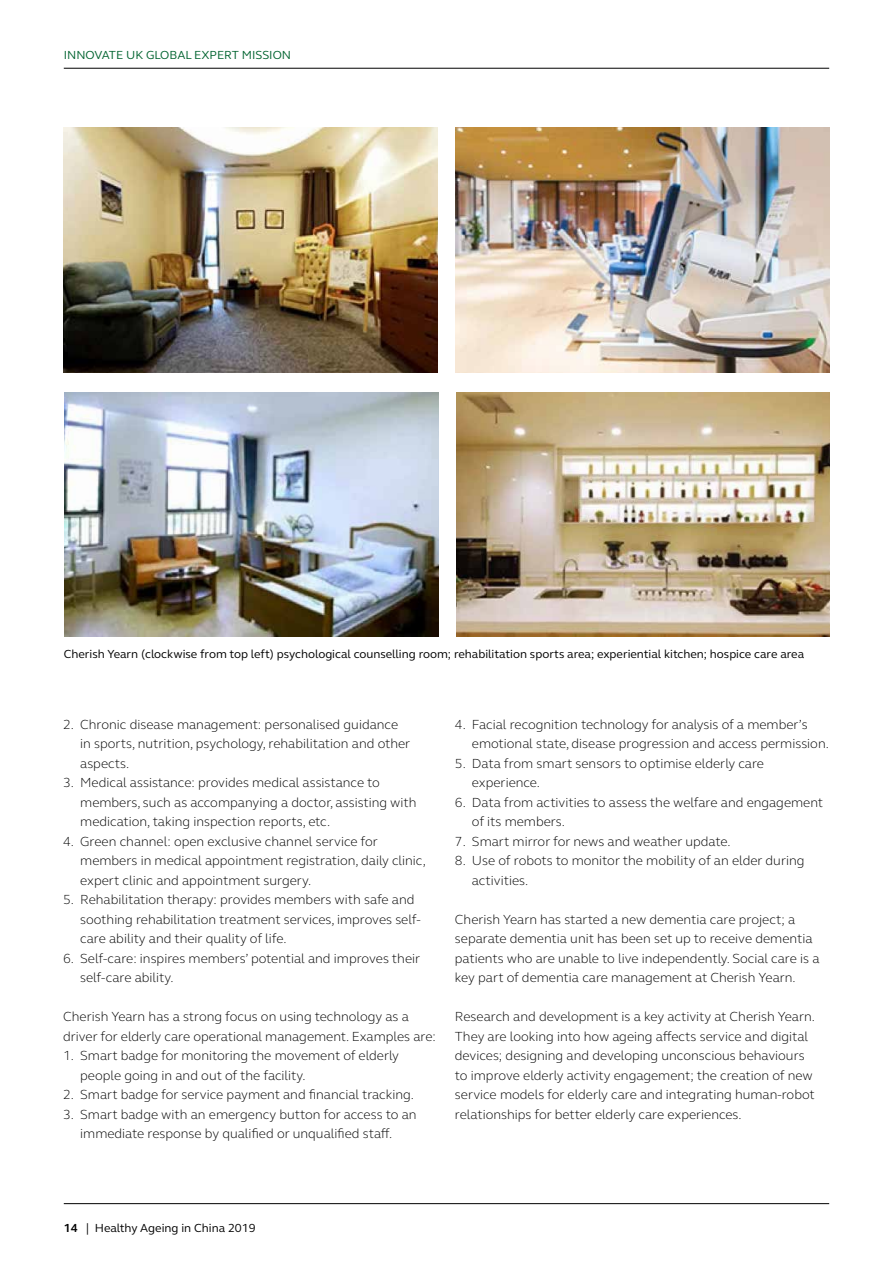
<style>
.page{position:relative;width:893px;height:1263px;background:#fff}
.page>*{position:absolute;margin:0;border:0;box-sizing:border-box;transform-origin:0 0}
.t1{font:300 13.5px/19.5px "FS Elliot";color:#000}
.t2{font:12px "FS Elliot";color:#000}
.t3{font:12px "FS Elliot";color:#00632f}
.s1{font-weight:700}
</style>
<div class="page">
<hr style="left:64px;top:1203px;width:765px;height:1px;background:#000">
<hr style="left:64px;top:68px;width:765px;height:1px;background:#000">
<img style="left:64px;top:128px;width:373px;height:244px">
<img style="left:455px;top:128px;width:374px;height:244px">
<img style="left:64px;top:392px;width:374px;height:245px">
<img style="left:456px;top:392px;width:374px;height:245px">
<p class="t3" style="left:64px;top:47px;width:229px">INNOVATE UK GLOBAL EXPERT MISSION</p>
<p class="t2" style="left:64px;top:645px;width:742px">Cherish Yearn (clockwise from top left) psychological counselling room; rehabilitation sports area; experiential kitchen; hospice care area</p>
<p class="t1" style="left:80px;top:714px;width:332px;text-indent:-17px">2. Chronic disease management: personalised guidance in sports, nutrition, psychology, rehabilitation and other aspects.</p>
<p class="t1" style="left:80px;top:772px;width:338px;text-indent:-17px">3. Medical assistance: provides medical assistance to members, such as accompanying a doctor, assisting with medication, taking inspection reports, etc.</p>
<p class="t1" style="left:80px;top:831px;width:347px;text-indent:-17px">4. Green channel: open exclusive channel service for members in medical appointment registration, daily clinic, expert clinic and appointment surgery.</p>
<p class="t1" style="left:80px;top:889px;width:342px;text-indent:-17px">5. Rehabilitation therapy: provides members with safe and soothing rehabilitation treatment services, improves self&shy;care ability and their quality of life.</p>
<p class="t1" style="left:80px;top:948px;width:341px;text-indent:-17px">6. Self-care: inspires members’ potential and improves their self-care ability.</p>
<p class="t1" style="left:63px;top:1006px;width:374px">Cherish Yearn has a strong focus on using technology as a driver for elderly care operational management. Examples are:</p>
<p class="t1" style="left:80px;top:1045px;width:320px;text-indent:-17px">1. Smart badge for monitoring the movement of elderly people going in and out of the facility.</p>
<p class="t1" style="left:63px;top:1084px;width:352px">2. Smart badge for service payment and financial tracking.</p>
<p class="t1" style="left:63px;top:1104px;width:355px;text-align:center">3. Smart badge with an emergency button for access to an immediate response by qualified or unqualified staff.</p>
<p class="t1" style="left:472px;top:714px;width:358px;text-indent:-17px">4. Facial recognition technology for analysis of a member’s emotional state, disease progression and access permission.</p>
<p class="t1" style="left:472px;top:753px;width:294px;text-indent:-17px">5. Data from smart sensors to optimise elderly care experience.</p>
<p class="t1" style="left:472px;top:792px;width:353px;text-indent:-17px">6. Data from activities to assess the welfare and engagement of its members.</p>
<p class="t1" style="left:455px;top:831px;width:277px">7. Smart mirror for news and weather update.</p>
<p class="t1" style="left:472px;top:850px;width:334px;text-indent:-17px">8. Use of robots to monitor the mobility of an elder during activities.</p>
<p class="t1" style="left:455px;top:909px;width:366px">Cherish Yearn has started a new dementia care project; a separate dementia unit has been set up to receive dementia patients who are unable to live independently. Social care is a key part of dementia care management at Cherish Yearn.</p>
<p class="t1" style="left:455px;top:1006px;width:361px">Research and development is a key activity at Cherish Yearn.<br>They are looking into how ageing affects service and digital devices; designing and developing unconscious behaviours to improve elderly activity engagement; the creation of new service models for elderly care and integrating human-robot relationships for better elderly care experiences.</p>
<p class="t2" style="left:64px;top:1219px;width:193px"><span class="s1">14</span> | Healthy Ageing in China 2019</p>
</div>
